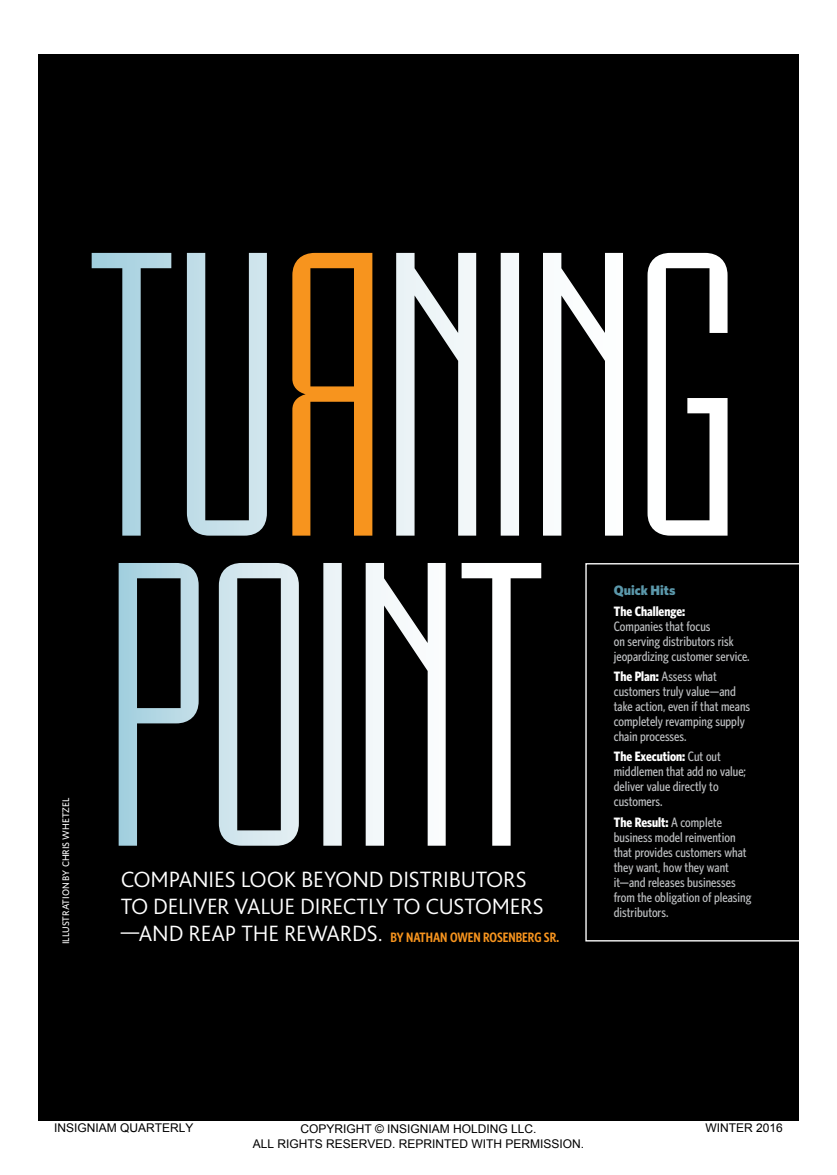
<style>
.page{position:relative;width:837px;height:1175px;background:#fff}
.page>*{position:absolute;margin:0;border:0;box-sizing:border-box;transform-origin:0 0}
.t1{font:300 23.1px/27.3px "Bliss 2";letter-spacing:-.01em;color:#fff}
.t2{font:500 13.65px/15px "Whitney Condensed";color:#bcbec0}
.t3{font:600 13.65px "Whitney Condensed";letter-spacing:-.005em;color:#f7941e}
.t4{font:700 13.65px "Whitney Condensed";color:#fff}
.t5{font:900 13.65px "Whitney";color:#5b98ab}
.t6{font:12px/14.4px "Arial";color:#000;text-align:center}
.t7{font:500 9.6px "Whitney";color:#fff}
.s1{font-family:"Bliss 2";font-weight:300;font-size:23.1px;color:#fff}
.s2{font-weight:700;color:#fff}
</style>
<div class="page">
<div style="left:38px;top:54px;width:761px;height:1066px;background:#000"></div>
<svg style="left:92px;top:253px;width:636px;height:282px"></svg>
<svg style="left:119px;top:563px;width:422px;height:282px"></svg>
<svg style="left:585px;top:563px;width:214px;height:378px"></svg>
<svg style="left:292px;top:253px;width:80px;height:282px"></svg>
<p class="t7" style="left:60px;top:944px;width:148px;rotate:-90deg">ILLUSTRATION BY CHRIS WHETZEL</p>
<h1 class="t1" style="left:121px;top:864px;width:425px">COMPANIES LOOK BEYOND DISTRIBUTORS<br>TO DELIVER VALUE DIRECTLY TO CUSTOMERS</h1>
<p class="t3" style="left:121px;top:929px;width:440px"><span class="s1">—AND REAP THE REWARDS.</span> BY NATHAN OWEN ROSENBERG SR.</p>
<p class="t5" style="left:614px;top:582px;width:63px">Quick Hits</p>
<p class="t4" style="left:614px;top:603px;width:73px">The Challenge:</p>
<p class="t2" style="left:614px;top:618px;width:137px">Companies that focus<br>on serving distributors risk jeopardizing customer service.</p>
<p class="t2" style="left:614px;top:668px;width:138px"><span class="s2">The Plan:</span> Assess what customers truly value—and take action, even if that means completely revamping supply chain processes.</p>
<p class="t2" style="left:614px;top:749px;width:134px"><span class="s2">The Execution:</span> Cut out middlemen that add no value; deliver value directly to customers.</p>
<p class="t2" style="left:614px;top:814px;width:139px"><span class="s2">The Result:</span> A complete business model reinvention that provides customers what they want, how they want it—and releases businesses from the obligation of pleasing distributors.</p>
<p class="t6" style="left:54px;top:1120px;width:141px">INSIGNIAM QUARTERLY</p>
<p class="t6" style="left:253px;top:1121px;width:333px">COPYRIGHT © INSIGNIAM HOLDING LLC.<br>ALL RIGHTS RESERVED. REPRINTED WITH PERMISSION.</p>
<p class="t6" style="left:706px;top:1120px;width:79px">WINTER 2016</p>
</div>
